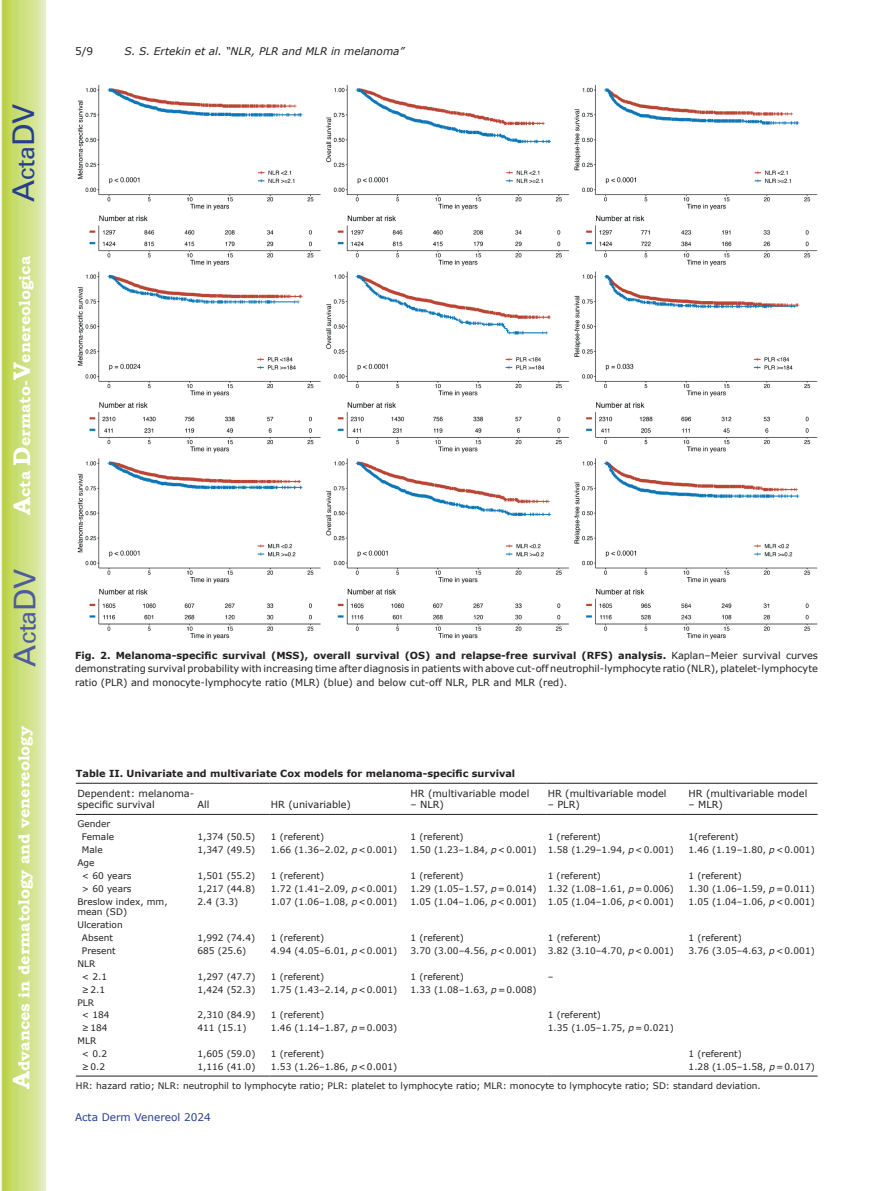
<style>
.page{position:relative;width:893px;height:1191px;background:#fff}
.page>*{position:absolute;margin:0;border:0;box-sizing:border-box;transform-origin:0 0}
.t1{font:30px "Univers";color:#4d5a9e}
.t2{font:30px "Univers";color:#253f8e}
.t3{font:700 15.75px "Bookman Old Style";color:#fff}
.t4{font:italic 10.5px "Verdana";color:#231f20}
.t5{font:10.5px "Verdana";color:#253f8e}
.t6{font:10.5px "Verdana";color:#231f20}
.t7{font:9.75px/13.5px "Verdana";color:#231f20;text-align:justify}
.t8{font:700 9.75px "Verdana";color:#231f20}
.t9{font:9px/12.9px "Verdana";color:#231f20}
.s1{font-size:24px}
.s2{font-weight:700}
.s3{font-style:italic}
</style>
<div class="page">
<svg style="left:1px;top:0;width:45px;height:1191px;background:#cfe084"></svg>
<img style="left:77px;top:84px;width:741px;height:556px">
<hr style="left:76px;top:1075px;width:120px;height:1px;background:#231f20">
<hr style="left:196px;top:1075px;width:73px;height:1px;background:#231f20">
<hr style="left:269px;top:1075px;width:140px;height:1px;background:#231f20">
<hr style="left:409px;top:1075px;width:137px;height:1px;background:#231f20">
<hr style="left:546px;top:1075px;width:141px;height:1px;background:#231f20">
<hr style="left:687px;top:1075px;width:130px;height:1px;background:#231f20">
<hr style="left:76px;top:783px;width:120px;height:1px;background:#231f20">
<hr style="left:196px;top:783px;width:73px;height:1px;background:#231f20">
<hr style="left:269px;top:783px;width:140px;height:1px;background:#231f20">
<hr style="left:409px;top:783px;width:137px;height:1px;background:#231f20">
<hr style="left:546px;top:783px;width:141px;height:1px;background:#231f20">
<hr style="left:687px;top:783px;width:130px;height:1px;background:#231f20">
<hr style="left:76px;top:814px;width:120px;height:1px;background:#231f20">
<hr style="left:196px;top:814px;width:73px;height:1px;background:#231f20">
<hr style="left:269px;top:814px;width:140px;height:1px;background:#231f20">
<hr style="left:409px;top:814px;width:137px;height:1px;background:#231f20">
<hr style="left:546px;top:814px;width:141px;height:1px;background:#231f20">
<hr style="left:687px;top:814px;width:130px;height:1px;background:#231f20">
<h1 class="t2" style="left:6px;top:202px;width:100px;rotate:-90deg">A<span class="s1">cta</span>DV</h1>
<h2 class="t3" style="left:15px;top:515px;width:260px;rotate:-90deg"><span class="s1">A</span>cta <span class="s1">D</span>ermato-<span class="s1">V</span>enereologica</h2>
<h1 class="t1" style="left:7px;top:666px;width:100px;rotate:-90deg">A<span class="s1">cta</span>DV</h1>
<h2 class="t3" style="left:15px;top:1088px;width:364px;rotate:-90deg"><span class="s1">A</span>dvances in dermatology and venereology</h2>
<p class="t6" style="left:75px;top:44px;width:20px">5/9</p>
<p class="t4" style="left:125px;top:44px;width:281px">S. S. Ertekin et al. “NLR, PLR and MLR in melanoma”</p>
<p class="t7" style="left:75px;top:648px;width:744px"><span class="s2">Fig. 2. Melanoma-specific survival (MSS), overall survival (OS) and relapse-free survival (RFS) analysis.</span> Kaplan–Meier survival curves demonstrating survival probability with increasing time after diagnosis in patients with above cut-off neutrophil-lymphocyte ratio (NLR), platelet-lymphocyte ratio (PLR) and monocyte-lymphocyte ratio (MLR) (blue) and below cut-off NLR, PLR and MLR (red).</p>
<p class="t8" style="left:76px;top:767px;width:441px">Table II. Univariate and multivariate Cox models for melanoma-specific survival</p>
<p class="t7" style="left:77px;top:787px;width:118px;line-height:11.7px">Dependent: melanoma&shy;specific survival</p>
<p class="t7" style="left:197px;top:798px;width:14px">All</p>
<p class="t7" style="left:271px;top:798px;width:82px">HR (univariable)</p>
<p class="t7" style="left:410px;top:786px;width:120px">HR (multivariable model</p>
<p class="t7" style="left:410px;top:798px;width:35px">– NLR)</p>
<p class="t7" style="left:548px;top:786px;width:120px">HR (multivariable model</p>
<p class="t7" style="left:548px;top:798px;width:34px">– PLR)</p>
<p class="t7" style="left:689px;top:786px;width:120px">HR (multivariable model</p>
<p class="t7" style="left:689px;top:798px;width:36px">– MLR)</p>
<p class="t9" style="left:77px;top:817px;width:38px;text-align:center">Gender<br>Female</p>
<p class="t9" style="left:197px;top:830px;width:59px">1,374 (50.5)</p>
<p class="t9" style="left:271px;top:830px;width:55px">1 (referent)</p>
<p class="t9" style="left:410px;top:830px;width:55px">1 (referent)</p>
<p class="t9" style="left:548px;top:830px;width:55px">1 (referent)</p>
<p class="t9" style="left:688px;top:830px;width:52px">1(referent)</p>
<p class="t9" style="left:82px;top:843px;width:22px">Male</p>
<p class="t9" style="left:197px;top:843px;width:59px">1,347 (49.5)</p>
<p class="t9" style="left:271px;top:843px;width:128px">1.66 (1.36–2.02, <span class="s3">p</span>&lt;0.001)</p>
<p class="t9" style="left:410px;top:843px;width:265px">1.50 (1.23–1.84, <span class="s3">p</span>&lt;0.001) 1.58 (1.29–1.94, <span class="s3">p</span>&lt;0.001)</p>
<p class="t9" style="left:689px;top:843px;width:128px">1.46 (1.19–1.80, <span class="s3">p</span>&lt;0.001)</p>
<p class="t9" style="left:82px;top:856px;width:51px;text-indent:-4px">Age<br>&lt; 60 years</p>
<p class="t9" style="left:197px;top:869px;width:59px">1,501 (55.2)</p>
<p class="t9" style="left:271px;top:869px;width:55px">1 (referent)</p>
<p class="t9" style="left:410px;top:869px;width:55px">1 (referent)</p>
<p class="t9" style="left:548px;top:869px;width:55px">1 (referent)</p>
<p class="t9" style="left:689px;top:869px;width:55px">1 (referent)</p>
<p class="t9" style="left:82px;top:882px;width:51px">&gt; 60 years</p>
<p class="t9" style="left:197px;top:882px;width:59px">1,217 (44.8)</p>
<p class="t9" style="left:271px;top:882px;width:128px">1.72 (1.41–2.09, <span class="s3">p</span>&lt;0.001)</p>
<p class="t9" style="left:410px;top:882px;width:265px">1.29 (1.05–1.57, <span class="s3">p</span>=0.014) 1.32 (1.08–1.61, <span class="s3">p</span>=0.006)</p>
<p class="t9" style="left:689px;top:882px;width:128px">1.30 (1.06–1.59, <span class="s3">p</span>=0.011)</p>
<p class="t9" style="left:77px;top:896px;width:92px;line-height:10.8px">Breslow index, mm, mean (SD)</p>
<p class="t9" style="left:197px;top:895px;width:42px">2.4 (3.3)</p>
<p class="t9" style="left:271px;top:895px;width:128px">1.07 (1.06–1.08, <span class="s3">p</span>&lt;0.001)</p>
<p class="t9" style="left:410px;top:895px;width:265px">1.05 (1.04–1.06, <span class="s3">p</span>&lt;0.001) 1.05 (1.04–1.06, <span class="s3">p</span>&lt;0.001)</p>
<p class="t9" style="left:689px;top:895px;width:128px">1.05 (1.04–1.06, <span class="s3">p</span>&lt;0.001)</p>
<p class="t9" style="left:77px;top:918px;width:47px;text-align:center">Ulceration<br>Absent</p>
<p class="t9" style="left:197px;top:931px;width:59px">1,992 (74.4)</p>
<p class="t9" style="left:271px;top:931px;width:55px">1 (referent)</p>
<p class="t9" style="left:410px;top:931px;width:55px">1 (referent)</p>
<p class="t9" style="left:548px;top:931px;width:55px">1 (referent)</p>
<p class="t9" style="left:689px;top:931px;width:55px">1 (referent)</p>
<p class="t9" style="left:82px;top:944px;width:35px">Present</p>
<p class="t9" style="left:197px;top:944px;width:50px">685 (25.6)</p>
<p class="t9" style="left:271px;top:944px;width:128px">4.94 (4.05–6.01, <span class="s3">p</span>&lt;0.001)</p>
<p class="t9" style="left:410px;top:944px;width:265px">3.70 (3.00–4.56, <span class="s3">p</span>&lt;0.001) 3.82 (3.10–4.70, <span class="s3">p</span>&lt;0.001)</p>
<p class="t9" style="left:689px;top:944px;width:128px">3.76 (3.05–4.63, <span class="s3">p</span>&lt;0.001)</p>
<p class="t9" style="left:82px;top:957px;width:27px;text-indent:-4px">NLR<br>&lt; 2.1</p>
<p class="t9" style="left:197px;top:970px;width:59px">1,297 (47.7)</p>
<p class="t9" style="left:271px;top:970px;width:55px">1 (referent)</p>
<p class="t9" style="left:410px;top:970px;width:55px">1 (referent)</p>
<p class="t9" style="left:548px;top:970px;width:7px">–</p>
<p class="t9" style="left:82px;top:983px;width:25px">≥2.1</p>
<p class="t9" style="left:197px;top:983px;width:59px">1,424 (52.3)</p>
<p class="t9" style="left:271px;top:983px;width:128px">1.75 (1.43–2.14, <span class="s3">p</span>&lt;0.001)</p>
<p class="t9" style="left:410px;top:983px;width:128px">1.33 (1.08–1.63, <span class="s3">p</span>=0.008)</p>
<p class="t9" style="left:82px;top:996px;width:29px;text-indent:-4px">PLR<br>&lt; 184</p>
<p class="t9" style="left:197px;top:1009px;width:59px">2,310 (84.9)</p>
<p class="t9" style="left:271px;top:1009px;width:55px">1 (referent)</p>
<p class="t9" style="left:548px;top:1009px;width:55px">1 (referent)</p>
<p class="t9" style="left:82px;top:1021px;width:27px">≥184</p>
<p class="t9" style="left:197px;top:1021px;width:50px">411 (15.1)</p>
<p class="t9" style="left:271px;top:1021px;width:128px">1.46 (1.14–1.87, <span class="s3">p</span>=0.003)</p>
<p class="t9" style="left:548px;top:1021px;width:128px">1.35 (1.05–1.75, <span class="s3">p</span>=0.021)</p>
<p class="t9" style="left:82px;top:1034px;width:27px;text-indent:-4px">MLR<br>&lt; 0.2</p>
<p class="t9" style="left:197px;top:1047px;width:59px">1,605 (59.0)</p>
<p class="t9" style="left:271px;top:1047px;width:55px">1 (referent)</p>
<p class="t9" style="left:689px;top:1047px;width:55px">1 (referent)</p>
<p class="t9" style="left:76px;top:1057px;width:740px;line-height:18.9px;text-indent:613px">1.28 (1.05–1.58, <span class="s3">p</span>=0.017)<br>HR: hazard ratio; NLR: neutrophil to lymphocyte ratio; PLR: platelet to lymphocyte ratio; MLR: monocyte to lymphocyte ratio; SD: standard deviation.</p>
<p class="t9" style="left:82px;top:1060px;width:25px">≥0.2</p>
<p class="t9" style="left:197px;top:1060px;width:59px">1,116 (41.0)</p>
<p class="t9" style="left:271px;top:1060px;width:128px">1.53 (1.26–1.86, <span class="s3">p</span>&lt;0.001)</p>
<p class="t5" style="left:75px;top:1110px;width:137px">Acta Derm Venereol 2024</p>
</div>
